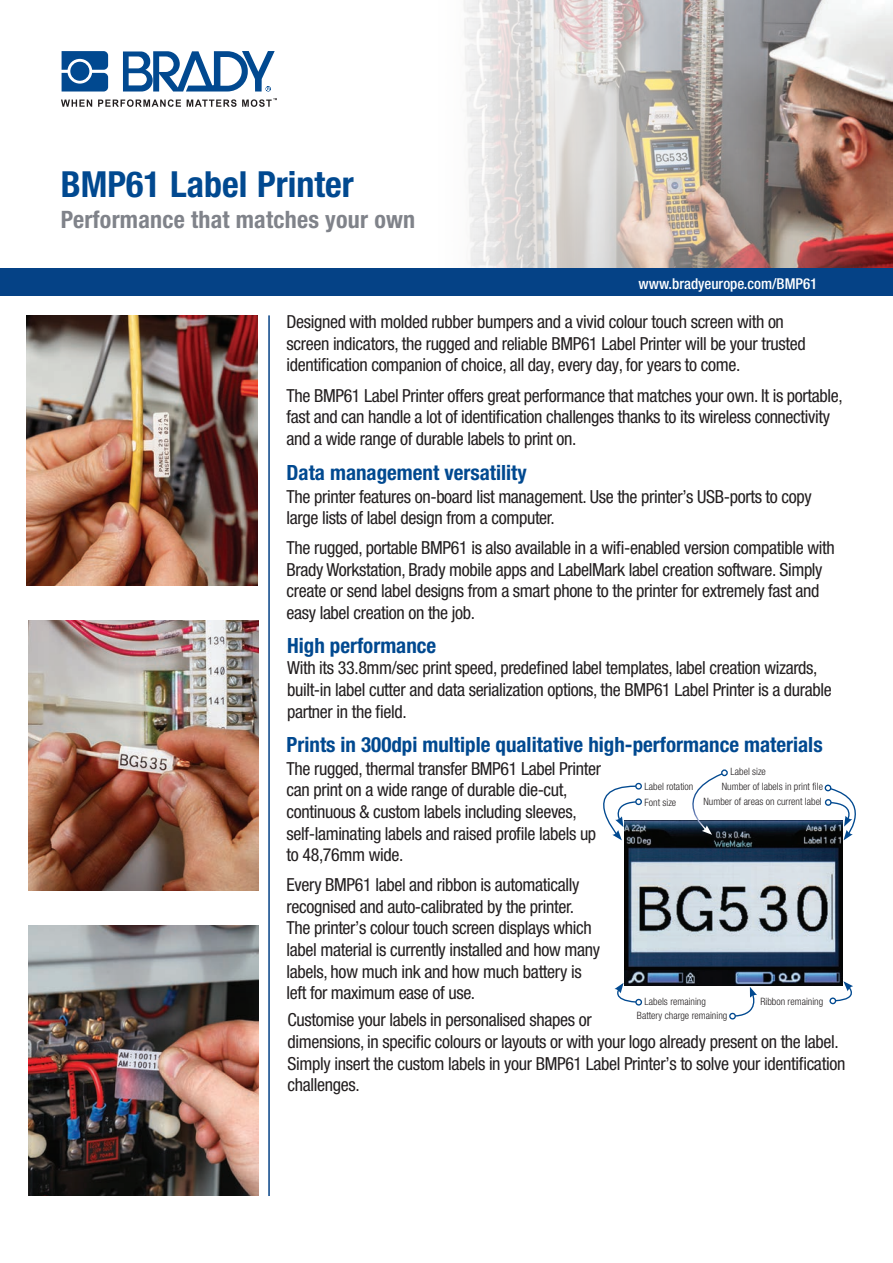
<style>
.page{position:relative;width:893px;height:1263px;background:#fff}
.page>*{position:absolute;margin:0;border:0;box-sizing:border-box;transform-origin:0 0}
.t1{font:700 condensed 36px "Helvetica Neue LT Pro";color:#014990}
.t2{font:700 condensed 24px "Helvetica Neue LT Pro";letter-spacing:.01em;color:#80838a}
.t3{font:700 condensed 21px "Helvetica Neue LT Pro";color:#014990}
.t4{font:condensed 18px/21.6px "Helvetica Neue LT Pro";letter-spacing:-.02em;color:#231f20}
.t5{font:500 condensed 15px "Helvetica Neue LT Pro";color:#fff}
.t6{font:300 condensed 10.2px "Helvetica Neue LT Pro";color:#231f20}
</style>
<div class="page">
<img style="left:27px;top:315px;width:230px;height:270px">
<img style="left:28px;top:925px;width:231px;height:270px">
<img style="left:28px;top:621px;width:231px;height:270px">
<svg style="left:62px;top:51px;width:46px;height:41px;background:#2a66a1"></svg>
<svg style="left:123px;top:51px;width:152px;height:41px"></svg>
<svg style="left:61px;top:100px;width:31px;height:7px"></svg>
<svg style="left:98px;top:99px;width:83px;height:8px"></svg>
<svg style="left:187px;top:98px;width:90px;height:9px"></svg>
<img style="left:463px;top:0;width:430px;height:268px">
<div style="left:0;top:268px;width:893px;height:27px;background:#054286"></div>
<hr style="left:268px;top:315px;width:2px;height:881px;background:#054286">
<img style="left:625px;top:821px;width:217px;height:164px">
<div style="left:635px;top:798px;width:7px;height:7px;border:1px solid #014990;border-radius:50%"></div>
<svg style="left:603px;top:785px;width:34px;height:55px"></svg>
<div style="left:635px;top:783px;width:7px;height:6px;border:1px solid #014990;border-radius:50%"></div>
<svg style="left:825px;top:785px;width:31px;height:55px"></svg>
<svg style="left:614px;top:983px;width:23px;height:20px"></svg>
<div style="left:635px;top:999px;width:7px;height:6px;border:1px solid #014990;border-radius:50%"></div>
<svg style="left:834px;top:981px;width:19px;height:21px"></svg>
<div style="left:829px;top:997px;width:7px;height:7px;border:1px solid #014990;border-radius:50%"></div>
<svg style="left:734px;top:987px;width:23px;height:30px"></svg>
<div style="left:729px;top:1013px;width:7px;height:6px;border:1px solid #014990;border-radius:50%"></div>
<svg style="left:668px;top:773px;width:56px;height:62px"></svg>
<div style="left:721px;top:769px;width:7px;height:7px;border:1px solid #fff;border-radius:50%"></div>
<h1 class="t1" style="left:61px;top:163px;width:294px">BMP61 Label Printer</h1>
<h2 class="t2" style="left:61px;top:205px;width:356px">Performance that matches your own</h2>
<p class="t5" style="left:639px;top:275px;width:180px">www.bradyeurope.com/BMP61</p>
<p class="t4" style="left:287px;top:311px;width:521px">Designed with molded rubber bumpers and a vivid colour touch screen with on screen indicators, the rugged and reliable BMP61 Label Printer will be your trusted identification companion of choice, all day, every day, for years to come.</p>
<p class="t4" style="left:287px;top:384px;width:558px">The BMP61 Label Printer offers great performance that matches your own. It is portable, fast and can handle a lot of identification challenges thanks to its wireless connectivity and a wide range of durable labels to print on.</p>
<p class="t3" style="left:287px;top:460px;width:242px">Data management versatility</p>
<p class="t4" style="left:287px;top:485px;width:527px">The printer features on-board list management. Use the printer’s USB-ports to copy large lists of label design from a computer.</p>
<p class="t4" style="left:287px;top:537px;width:550px">The rugged, portable BMP61 is also available in a wifi-enabled version compatible with Brady Workstation, Brady mobile apps and LabelMark label creation software. Simply create or send label designs from a smart phone to the printer for extremely fast and easy label creation on the job.</p>
<p class="t3" style="left:287px;top:633px;width:151px">High performance</p>
<p class="t4" style="left:287px;top:657px;width:546px">With its 33.8mm/sec print speed, predefined label templates, label creation wizards, built-in label cutter and data serialization options, the BMP61 Label Printer is a durable partner in the field.</p>
<p class="t3" style="left:287px;top:732px;width:538px">Prints in 300dpi multiple qualitative high-performance materials</p>
<p class="t4" style="left:287px;top:757px;width:316px">The rugged, thermal transfer BMP61 Label Printer can print on a wide range of durable die-cut, continuous &amp; custom labels including sleeves, self-laminating labels and raised profile labels up to 48,76mm wide.</p>
<p class="t4" style="left:287px;top:874px;width:315px">Every BMP61 label and ribbon is automatically recognised and auto-calibrated by the printer.<br>The printer’s colour touch screen displays which label material is currently installed and how many labels, how much ink and how much battery is left for maximum ease of use.</p>
<p class="t6" style="left:730px;top:766px;width:37px">Label size</p>
<p class="t6" style="left:645px;top:780px;width:50px">Label rotation</p>
<p class="t6" style="left:722px;top:781px;width:103px">Number of labels in print file</p>
<p class="t6" style="left:703px;top:796px;width:120px">Number of areas on current label</p>
<p class="t6" style="left:645px;top:796px;width:33px">Font size</p>
<p class="t6" style="left:645px;top:996px;width:63px">Labels remaining</p>
<p class="t6" style="left:760px;top:995px;width:64px">Ribbon remaining</p>
<p class="t6" style="left:637px;top:1010px;width:92px">Battery charge remaining</p>
<p class="t4" style="left:288px;top:1009px;width:559px">Customise your labels in personalised shapes or<br>dimensions, in specific colours or layouts or with your logo already present on the label.<br>Simply insert the custom labels in your BMP61 Label Printer’s to solve your identification challenges.</p>
</div>
